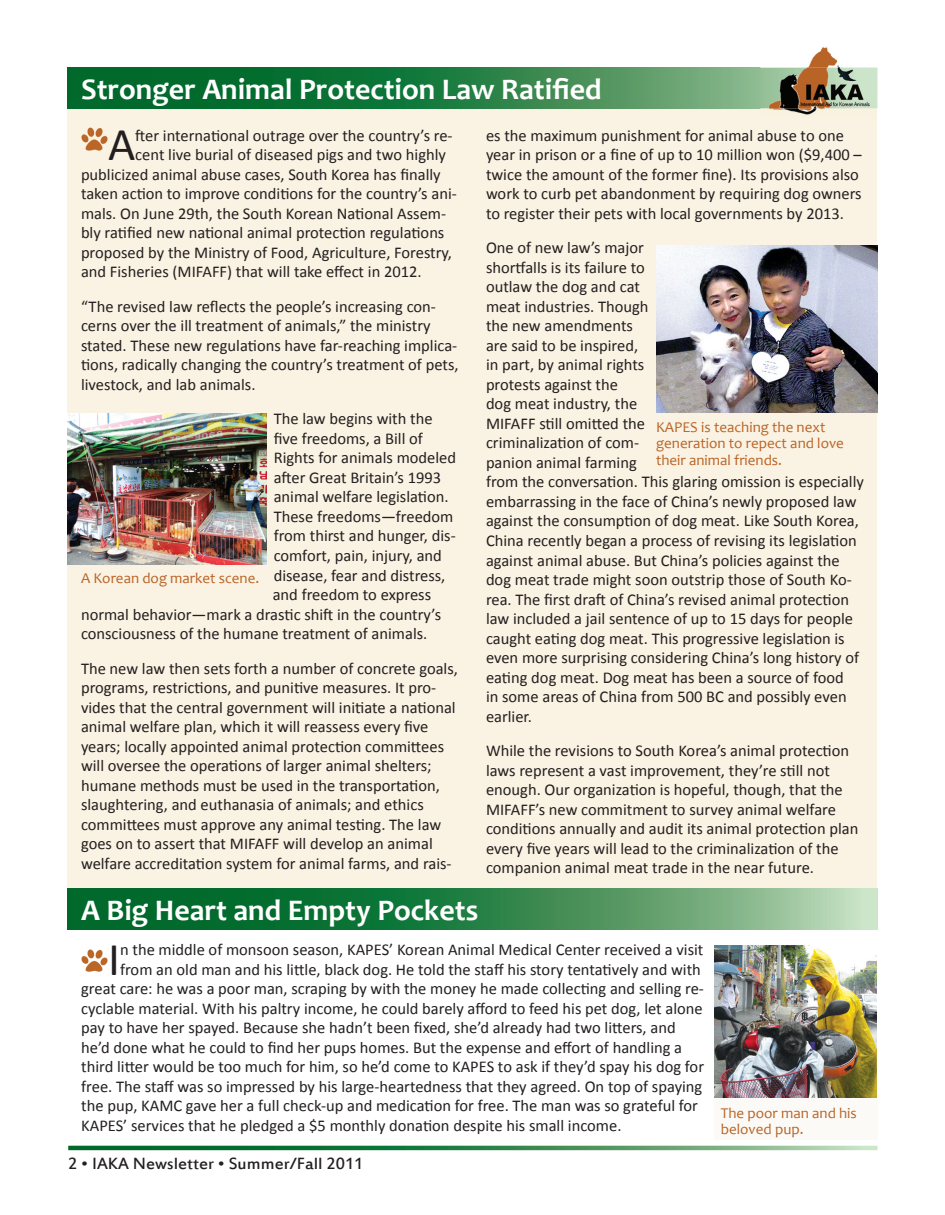
<style>
.page{position:relative;width:945px;height:1215px;background:#fff}
.page>*{position:absolute;margin:0;border:0;box-sizing:border-box;transform-origin:0 0}
.t1{font:47.25px "Calibri";color:#231f20}
.t2{font:700 30px "Candara";color:#fff}
.t3{font:18px "Estrangelo Edessa";color:#231f20}
.t4{font:16.5px/19.5px "Calibri";color:#231f20}
.t5{font:15px/16.5px "Candara";color:#ba6427}
</style>
<div class="page">
<div style="left:67px;top:67px;width:810px;height:823px;background:#faf2e2"></div>
<svg style="left:68px;top:1146px;width:810px;height:4px;background:#3c8d56"></svg>
<img style="left:81px;top:127px;width:27px;height:24px">
<svg style="left:68px;top:68px;width:692px;height:40px;background:#288147"></svg>
<img style="left:808px;top:47px;width:31px;height:20px">
<img style="left:760px;top:67px;width:117px;height:48px">
<img style="left:760px;top:68px;width:118px;height:40px">
<img style="left:68px;top:413px;width:199px;height:152px">
<img style="left:656px;top:245px;width:222px;height:168px">
<svg style="left:68px;top:889px;width:810px;height:40px;background:#3c8c56"></svg>
<img style="left:81px;top:949px;width:27px;height:23px">
<img style="left:714px;top:945px;width:162px;height:153px">
<div style="left:714px;top:1098px;width:164px;height:41px;background:#fcfaf7"></div>
<h2 class="t2" style="left:81px;top:70px;width:522px">Stronger Animal Protection Law Ratified</h2>
<h1 class="t1" style="left:108px;top:115px;width:29px">A</h1>
<p class="t4" style="left:135px;top:126px;width:319px">fter international outrage over the country’s re-</p>
<p class="t4" style="left:135px;top:145px;width:312px">cent live burial of diseased pigs and two highly</p>
<p class="t4" style="left:81px;top:165px;width:361px">publicized animal abuse cases, South Korea has finally</p>
<p class="t4" style="left:81px;top:184px;width:377px">taken action to improve conditions for the country’s ani-</p>
<p class="t4" style="left:81px;top:204px;width:367px">mals. On June 29th, the South Korean National Assem-</p>
<p class="t4" style="left:81px;top:223px;width:365px">bly ratified new national animal protection regulations</p>
<p class="t4" style="left:81px;top:243px;width:373px">proposed by the Ministry of Food, Agriculture, Forestry,</p>
<p class="t4" style="left:81px;top:262px;width:342px">and Fisheries (MIFAFF) that will take effect in 2012.</p>
<p class="t4" style="left:81px;top:297px;width:379px">“The revised law reflects the people’s increasing con&shy;cerns over the ill treatment of animals,” the ministry stated. These new regulations have far-reaching implica&shy;tions, radically changing the country’s treatment of pets, livestock, and lab animals.</p>
<p class="t4" style="left:274px;top:409px;width:160px">The law begins with the</p>
<p class="t4" style="left:274px;top:429px;width:151px">five freedoms, a Bill of</p>
<p class="t4" style="left:274px;top:448px;width:184px">Rights for animals modeled</p>
<p class="t4" style="left:274px;top:468px;width:169px">after Great Britain’s 1993</p>
<p class="t4" style="left:274px;top:487px;width:176px">animal welfare legislation.</p>
<p class="t4" style="left:274px;top:507px;width:181px">These freedoms—freedom</p>
<p class="t4" style="left:274px;top:526px;width:184px">from thirst and hunger, dis-</p>
<p class="t4" style="left:274px;top:546px;width:170px">comfort, pain, injury, and</p>
<p class="t4" style="left:274px;top:565px;width:173px">disease, fear and distress,</p>
<p class="t4" style="left:273px;top:585px;width:160px">and freedom to express</p>
<p class="t4" style="left:81px;top:604px;width:362px">normal behavior—mark a drastic shift in the country’s</p>
<p class="t4" style="left:81px;top:624px;width:348px">consciousness of the humane treatment of animals.</p>
<p class="t4" style="left:81px;top:658px;width:378px">The new law then sets forth a number of concrete goals, programs, restrictions, and punitive measures. It pro&shy;vides that the central government will initiate a national animal welfare plan, which it will reassess every five years; locally appointed animal protection committees will oversee the operations of larger animal shelters; humane methods must be used in the transportation, slaughtering, and euthanasia of animals; and ethics committees must approve any animal testing. The law goes on to assert that MIFAFF will develop an animal welfare accreditation system for animal farms, and rais-</p>
<p class="t5" style="left:81px;top:570px;width:180px">A Korean dog market scene.</p>
<p class="t4" style="left:486px;top:126px;width:377px">es the maximum punishment for animal abuse to one year in prison or a fine of up to 10 million won ($9,400 – twice the amount of the former fine). Its provisions also work to curb pet abandonment by requiring dog owners to register their pets with local governments by 2013.</p>
<p class="t4" style="left:486px;top:238px;width:379px">One of new law’s major<br>shortfalls is its failure to<br>outlaw the dog and cat<br>meat industries. Though<br>the new amendments<br>are said to be inspired,<br>in part, by animal rights<br>protests against the<br>dog meat industry, the<br>MIFAFF still omitted the<br>criminalization of com-<br>panion animal farming<br>from the conversation. This glaring omission is especially embarrassing in the face of China’s newly proposed law against the consumption of dog meat. Like South Korea, China recently began a process of revising its legislation against animal abuse. But China’s policies against the dog meat trade might soon outstrip those of South Ko&shy;rea. The first draft of China’s revised animal protection law included a jail sentence of up to 15 days for people caught eating dog meat. This progressive legislation is even more surprising considering China’s long history of eating dog meat. Dog meat has been a source of food<br>in some areas of China from 500 BC and possibly even earlier.</p>
<p class="t4" style="left:486px;top:741px;width:374px">While the revisions to South Korea’s animal protection laws represent a vast improvement, they’re still not enough. Our organization is hopeful, though, that the MIFAFF’s new commitment to survey animal welfare conditions annually and audit its animal protection plan every five years will lead to the criminalization of the companion animal meat trade in the near future.</p>
<p class="t5" style="left:656px;top:418px;width:189px">KAPES is teaching the next generation to repect and love their animal friends.</p>
<h2 class="t2" style="left:81px;top:891px;width:399px">A Big Heart and Empty Pockets</h2>
<h1 class="t1" style="left:108px;top:929px;width:13px">I</h1>
<p class="t4" style="left:120px;top:940px;width:585px">n the middle of monsoon season, KAPES’ Korean Animal Medical Center received a visit</p>
<p class="t4" style="left:120px;top:959px;width:582px">from an old man and his little, black dog. He told the staff his story tentatively and with</p>
<p class="t4" style="left:81px;top:979px;width:624px">great care: he was a poor man, scraping by with the money he made collecting and selling re-</p>
<p class="t4" style="left:81px;top:998px;width:623px">cyclable material. With his paltry income, he could barely afford to feed his pet dog, let alone</p>
<p class="t4" style="left:81px;top:1018px;width:596px">pay to have her spayed. Because she hadn’t been fixed, she’d already had two litters, and</p>
<p class="t4" style="left:81px;top:1037px;width:602px">he’d done what he could to find her pups homes. But the expense and effort of handling a</p>
<p class="t4" style="left:81px;top:1057px;width:624px">third litter would be too much for him, so he’d come to KAPES to ask if they’d spay his dog for</p>
<p class="t4" style="left:81px;top:1076px;width:623px">free. The staff was so impressed by his large-heartedness that they agreed. On top of spaying</p>
<p class="t4" style="left:81px;top:1096px;width:618px">the pup, KAMC gave her a full check-up and medication for free. The man was so grateful for</p>
<p class="t4" style="left:81px;top:1115px;width:542px">KAPES’ services that he pledged a $5 monthly donation despite his small income.</p>
<p class="t5" style="left:721px;top:1104px;width:138px">The poor man and his beloved pup.</p>
<p class="t3" style="left:68px;top:1155px;width:297px">2 • IAKA Newsletter • Summer/Fall 2011</p>
</div>
